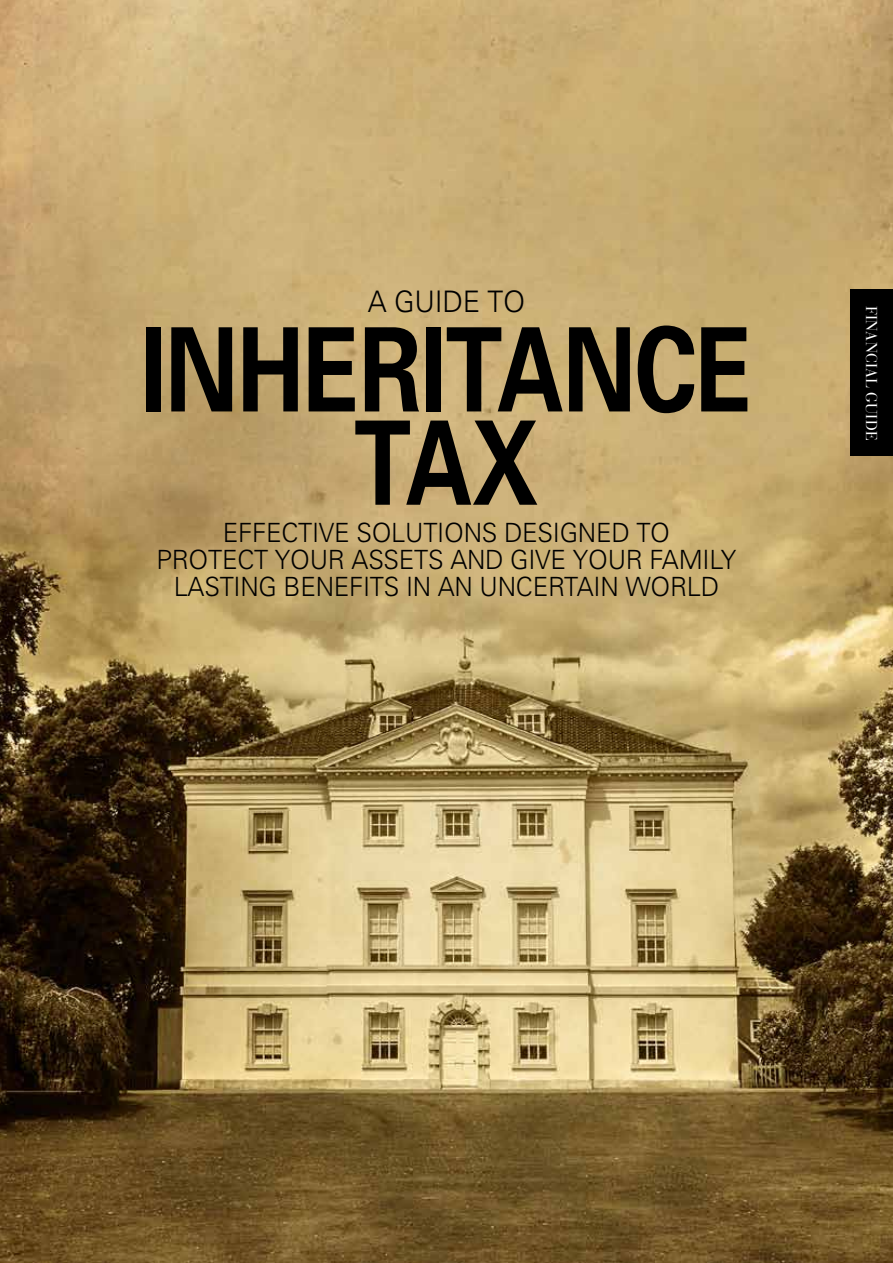
<style>
.page{position:relative;width:893px;height:1263px;background:#fff}
.page>*{position:absolute;margin:0;border:0;box-sizing:border-box;transform-origin:0 0}
.t1{font:700 116.55px/93.3px "Univers";letter-spacing:-.01em;color:#000;text-align:center;scale:.8 1}
.t2{font:300 29.7px "Univers";letter-spacing:-.01em;color:#000;scale:.96 1}
.t3{font:300 26.55px/27px "Univers";letter-spacing:-.01em;color:#000;scale:.96 1}
.t4{font:15.6px "Bauer Bodoni";letter-spacing:.01em;color:#fff;scale:.96 1}
</style>
<div class="page">
<img style="left:0;top:0;width:893px;height:1263px">
<div style="left:850px;top:290px;width:43px;height:166px;background:#000"></div>
<p class="t2" style="left:368px;top:284px;width:165px">A GUIDE TO</p>
<h1 class="t1" style="left:140px;top:319px;width:767px">INHERITANCE<br>TAX</h1>
<p class="t3" style="left:223px;top:518px;width:206px">EFFECTIVE SOLUTIO</p>
<p class="t3" style="left:464px;top:518px;width:198px">NS DESIGNED TO</p>
<p class="t3" style="left:156px;top:545px;width:51px">PROTE</p>
<p class="t3" style="left:174px;top:545px;width:588px;text-indent:64px">CT YOU R ASSETS AND GIVE YOU R FAMI LY<br>LASTI NG BENEFITS I N AN U NCERTAI N WORLD</p>
<p class="t4" style="left:881px;top:306px;width:142px;rotate:90deg">FINANCIAL GUIDE</p>
</div>
